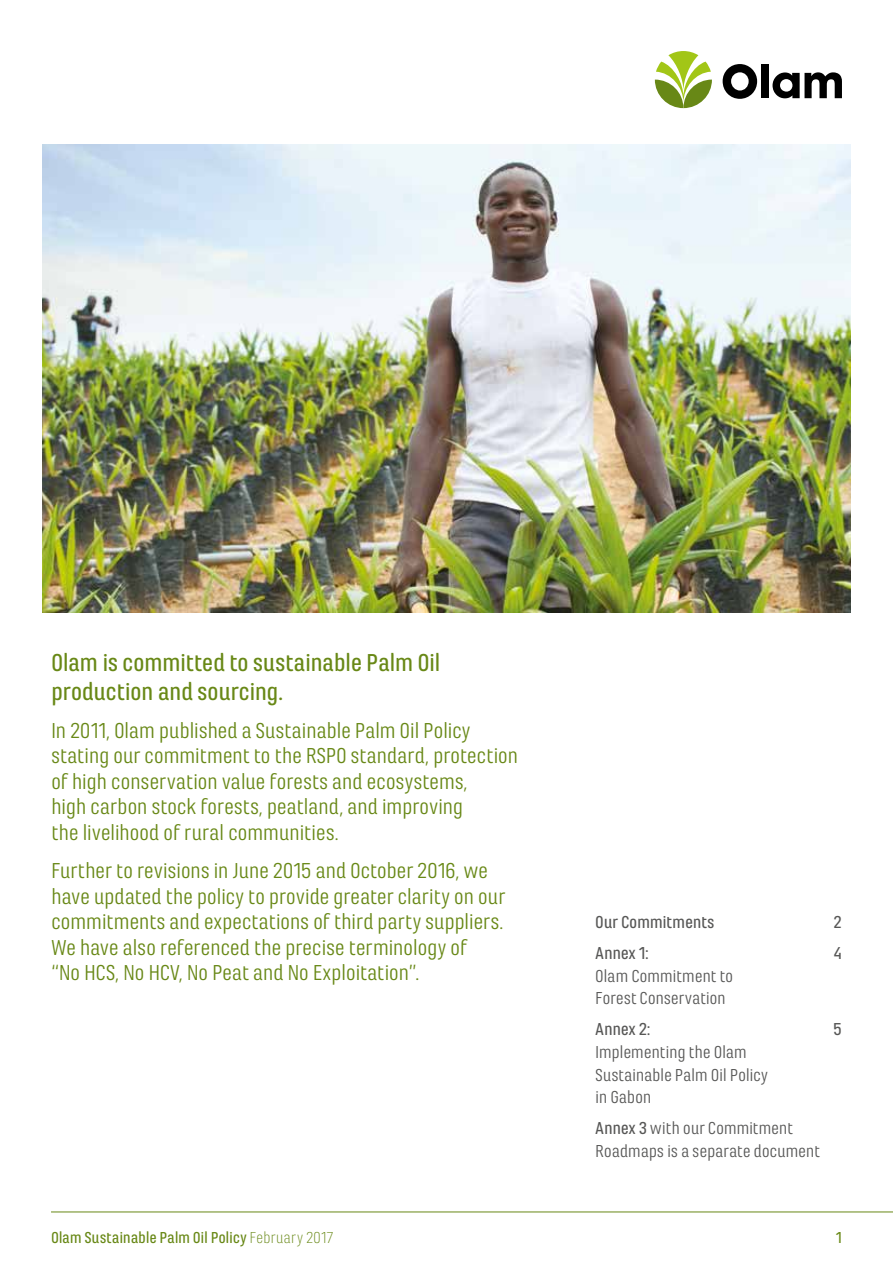
<style>
.page{position:relative;width:893px;height:1263px;background:#fff}
.page>*{position:absolute;margin:0;border:0;box-sizing:border-box;transform-origin:0 0}
.t1{font:500 25.5px/28.5px "Marianina Wd FY";letter-spacing:-.02em;color:#688816}
.t2{font:22.5px/25.5px "Marianina Wd FY";letter-spacing:-.02em;color:#688816}
.t3{font:18px/22.5px "Marianina Wd FY";letter-spacing:-.025em;color:#575756}
.t4{font:500 18px "Marianina Wd FY";letter-spacing:-.025em;color:#575756}
.t5{font:500 16.5px "Marianina Wd FY";letter-spacing:-.02em;color:#688816}
.s1{font-weight:500}
.s2{font-weight:300}
</style>
<div class="page">
<hr style="left:51px;top:1211px;width:842px;height:1px;background:#688816">
<svg style="left:723px;top:64px;width:34px;height:35px"></svg>
<div style="left:761px;top:65px;width:8px;height:33px;background:#000"></div>
<svg style="left:772px;top:72px;width:70px;height:26px"></svg>
<svg style="left:655px;top:51px;width:57px;height:57px"></svg>
<img style="left:43px;top:145px;width:807px;height:467px">
<p class="t1" style="left:51px;top:648px;width:391px">Olam is committed to sustainable Palm Oil production and sourcing.</p>
<p class="t2" style="left:51px;top:718px;width:469px">In 2011, Olam published a Sustainable Palm Oil Policy stating our commitment to the RSPO standard, protection of high conservation value forests and ecosystems,<br>high carbon stock forests, peatland, and improving<br>the livelihood of rural communities.</p>
<p class="t2" style="left:51px;top:858px;width:456px">Further to revisions in June 2015 and October 2016, we have updated the policy to provide greater clarity on our commitments and expectations of third party suppliers.<br>We have also referenced the precise terminology of<br>“No HCS, No HCV, No Peat and No Exploitation”.</p>
<p class="t4" style="left:595px;top:913px;width:121px">Our Commitments</p>
<p class="t4" style="left:834px;top:913px;width:10px">2</p>
<p class="t4" style="left:595px;top:944px;width:55px">Annex 1:</p>
<p class="t4" style="left:834px;top:944px;width:10px">4</p>
<p class="t3" style="left:595px;top:965px;width:139px">Olam Commitment to<br>Forest Conservation</p>
<p class="t4" style="left:595px;top:1020px;width:57px">Annex 2:</p>
<p class="t4" style="left:833px;top:1020px;width:10px">5</p>
<p class="t3" style="left:595px;top:1041px;width:174px">Implementing the Olam<br>Sustainable Palm Oil Policy in Gabon</p>
<p class="t3" style="left:595px;top:1117px;width:226px"><span class="s1">Annex 3</span> with our Commitment<br>Roadmaps is a separate document</p>
<p class="t5" style="left:51px;top:1228px;width:284px">Olam Sustainable Palm Oil Policy <span class="s2">February 2017</span></p>
<p class="t5" style="left:836px;top:1228px;width:8px">1</p>
</div>
